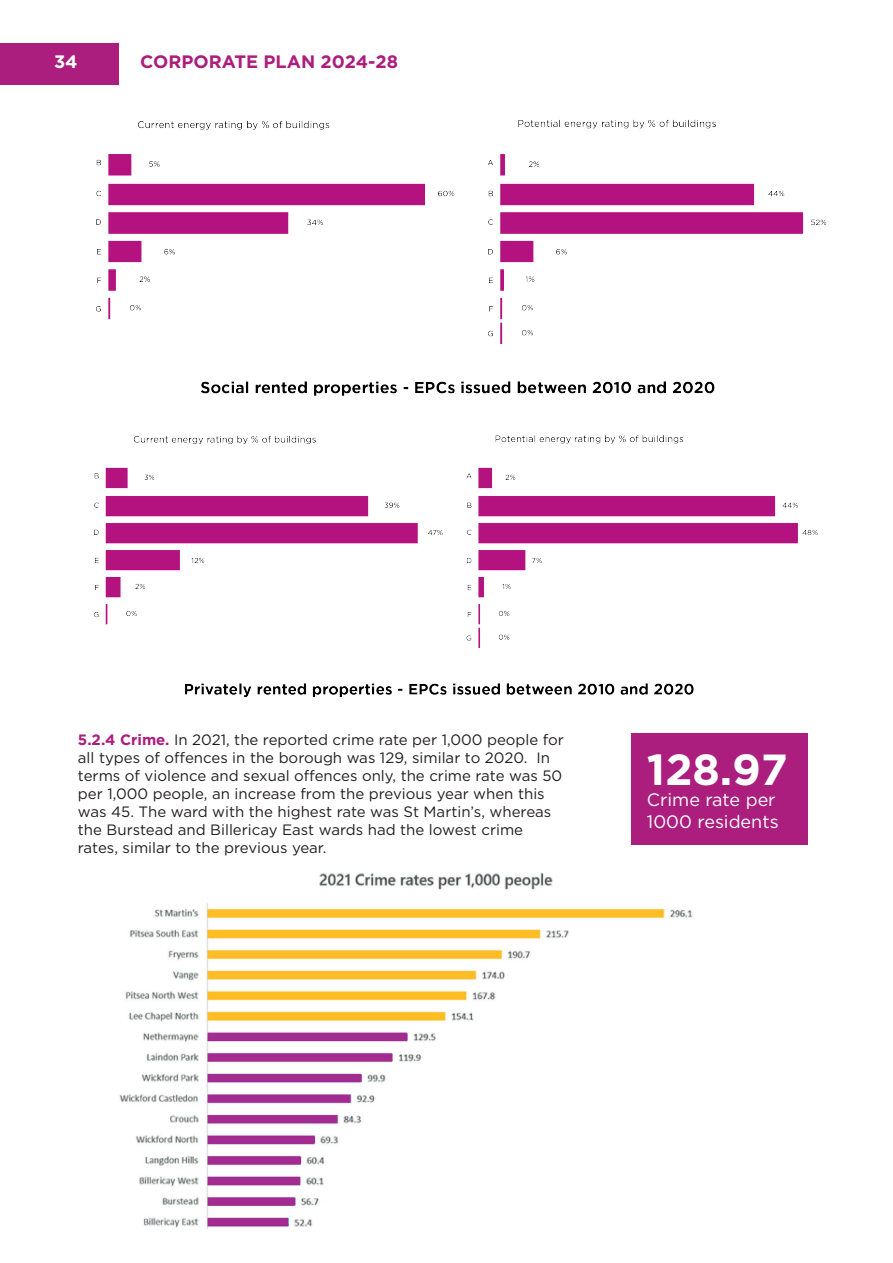
<style>
.page{position:relative;width:893px;height:1263px;background:#fff}
.page>*{position:absolute;margin:0;border:0;box-sizing:border-box;transform-origin:0 0}
.t1{font:700 43.5px "Gotham";color:#fff}
.t2{font:18px/21.6px "Gotham";color:#fff}
.t3{font:700 18px "Gotham";color:#ab1e7e}
.t4{font:700 18px "Gotham";color:#fff}
.t5{font:15px/18px "Gotham";color:#231f20}
.s1{font-weight:700;color:#ab1e7e}
</style>
<div class="page">
<div style="left:0;top:44px;width:118px;height:41px;background:#ab1e7e"></div>
<img style="left:96px;top:72px;width:731px;height:319px">
<img style="left:93px;top:391px;width:724px;height:306px">
<img style="left:119px;top:873px;width:574px;height:355px">
<div style="left:631px;top:733px;width:177px;height:111px;background:#ab1e7e"></div>
<p class="t4" style="left:54px;top:49px;width:25px">34</p>
<p class="t3" style="left:140px;top:49px;width:259px">CORPORATE PLAN 2024-28</p>
<p class="t5" style="left:78px;top:730px;width:488px"><span class="s1">5.2.4 Crime.</span> In 2021, the reported crime rate per 1,000 people for all types of offences in the borough was 129, similar to 2020. In terms of violence and sexual offences only, the crime rate was 50 per 1,000 people, an increase from the previous year when this was 45. The ward with the highest rate was St Martin’s, whereas the Burstead and Billericay East wards had the lowest crime rates, similar to the previous year.</p>
<p class="t1" style="left:647px;top:740px;width:142px">128.97</p>
<p class="t2" style="left:647px;top:788px;width:133px">Crime rate per<br>1000 residents</p>
</div>
